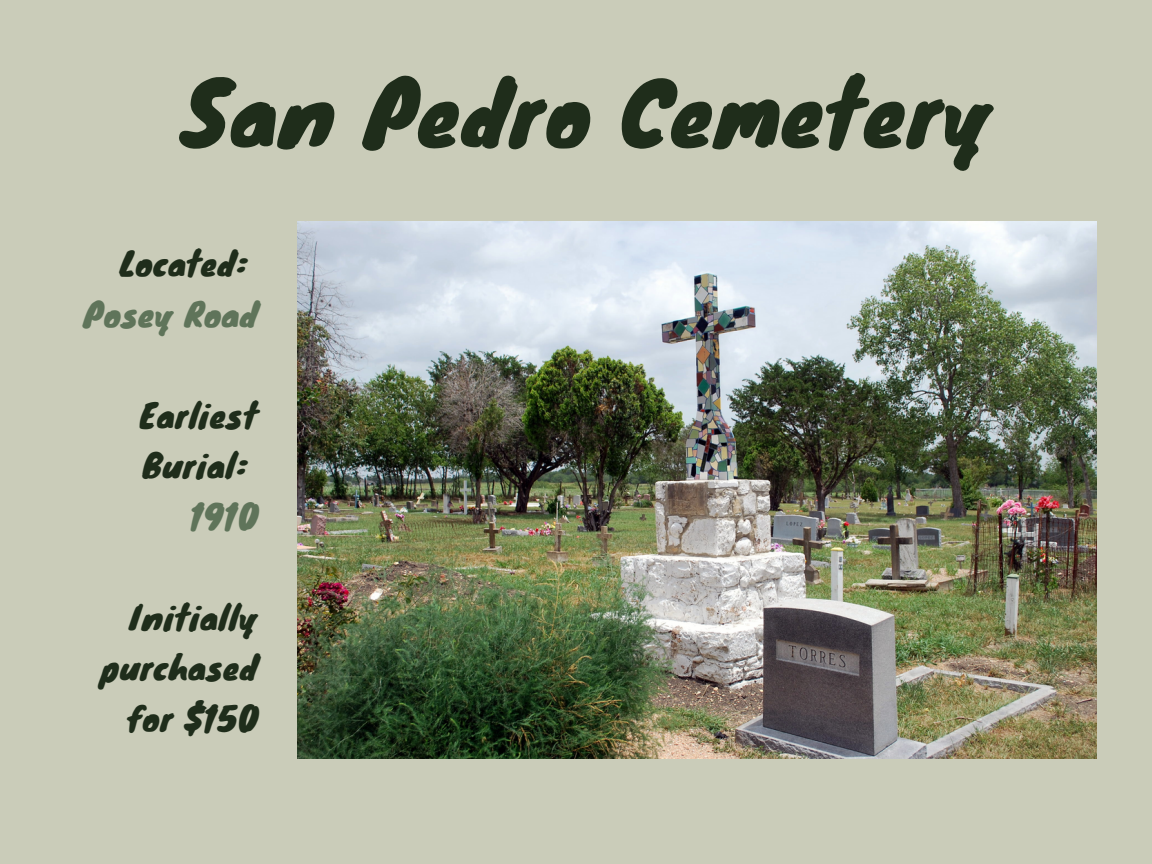
<style>
.page{position:relative;width:1152px;height:864px;background:#caccb9}
.page>*{position:absolute;margin:0;border:0;box-sizing:border-box;transform-origin:0 0}
.t1{font:85.8px "Knewave";letter-spacing:.02em;color:#1f2d1b}
.t2{font:32.4px/50.6px "Knewave";letter-spacing:.02em;color:#1f2d1b}
.t3{font:32.4px "Knewave";letter-spacing:.02em;color:#5f745a}
</style>
<div class="page">
<img style="left:298px;top:222px;width:799px;height:536px">
<p class="t1" style="left:182px;top:43px;width:812px">San Pedro Cemetery</p>
<p class="t2" style="left:120px;top:237px;width:128px">Located:</p>
<p class="t3" style="left:83px;top:288px;width:176px">Posey Road</p>
<p class="t2" style="left:140px;top:389px;width:120px">Earliest<br>Burial:</p>
<p class="t3" style="left:191px;top:490px;width:68px">1910</p>
<p class="t2" style="left:100px;top:591px;width:159px;text-align:right">Initially purchased for $150</p>
</div>
